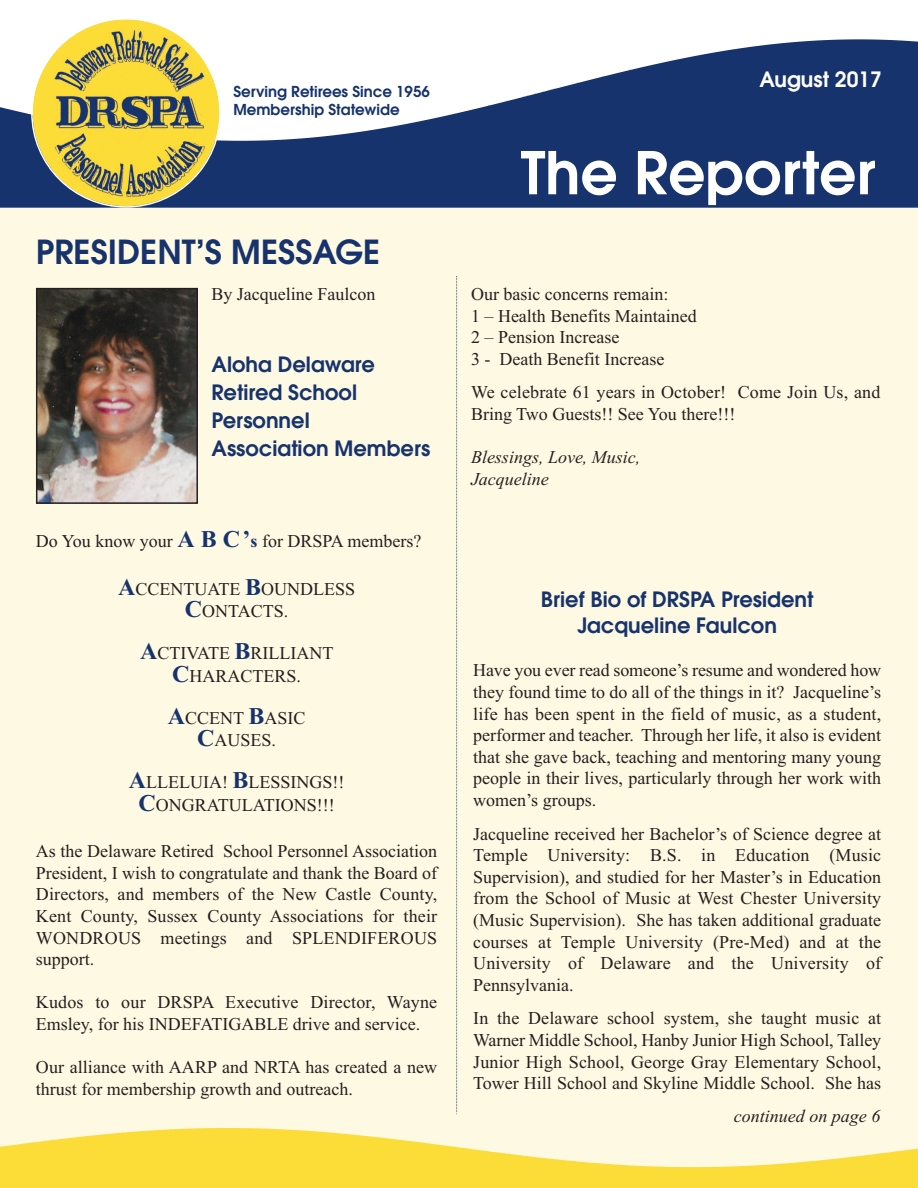
<style>
.page{position:relative;width:918px;height:1188px;background:#fff}
.page>*{position:absolute;margin:0;border:0;box-sizing:border-box;transform-origin:0 0}
.t1{font:600 58.5px "Avant Garde";color:#fff}
.t2{font:600 33px "Avant Garde";color:#17336d}
.t3{font:600 21px/28.2px "Avant Garde";color:#17336d;text-align:center}
.t4{font:600 21px "Avant Garde";color:#fff}
.t5{font:18px/21.6px "Times New Roman";color:#231f20;text-align:justify}
.t6{font:italic 18px/21.6px "Times New Roman";color:#231f20}
.t7{font:600 15px/18px "Avant Garde";color:#17336d}
.s1{font-weight:700;font-size:24px;color:#17336d}
.s2{font-weight:700;color:#17336d}
</style>
<div class="page">
<div style="left:0;top:194px;width:918px;height:994px;background:#fef9e2"></div>
<svg style="left:0;top:39px;width:918px;height:169px;fill:#17336d"></svg>
<svg style="left:0;top:1128px;width:918px;height:60px;fill:#fcdc37"></svg>
<svg style="left:31px;top:19px;width:190px;height:189px;background:#b9ae62"></svg>
<svg style="left:456px;top:276px;width:1px;height:839px"></svg>
<img style="left:39px;top:291px;width:156px;height:210px">
<div style="left:36px;top:288px;width:162px;height:216px;border:2px solid #231f20"></div>
<p class="t7" style="left:233px;top:84px;width:198px">Serving Retirees Since 1956<br>Membership Statewide</p>
<h2 class="t2" style="left:36px;top:240px;width:346px">PRESIDENT’S MESSAGE</h2>
<p class="t5" style="left:211px;top:283px;width:165px">By Jacqueline Faulcon</p>
<p class="t3" style="left:211px;top:352px;width:220px;text-align:left">Aloha Delaware<br>Retired School<br>Personnel<br>Association Members</p>
<p class="t5" style="left:36px;top:530px;width:387px">Do You know your <span class="s1">A B C’</span><span class="s2">s</span> for DRSPA members?</p>
<p class="t5" style="left:118px;top:577px;width:238px;line-height:22.5px;text-align:center"><span class="s1">A</span>CCENTUATE <span class="s1">B</span>OUNDLESS<br><span class="s1">C</span>ONTACTS.</p>
<p class="t5" style="left:140px;top:642px;width:195px;line-height:22.5px;text-align:center"><span class="s1">A</span>CTIVATE <span class="s1">B</span>RILLIANT<br><span class="s1">C</span>HARACTERS.</p>
<p class="t5" style="left:168px;top:706px;width:139px;line-height:22.5px;text-align:center"><span class="s1">A</span>CCENT <span class="s1">B</span>ASIC<br><span class="s1">C</span>AUSES.</p>
<p class="t5" style="left:129px;top:771px;width:217px;line-height:22.5px;text-align:center"><span class="s1">A</span>LLELUIA! <span class="s1">B</span>LESSINGS!!<br><span class="s1">C</span>ONGRATULATIONS!!!</p>
<p class="t5" style="left:36px;top:840px;width:403px">As the Delaware Retired School Personnel Association President, I wish to congratulate and thank the Board of Directors, and members of the New Castle County, Kent County, Sussex County Associations for their WONDROUS meetings and SPLENDIFEROUS support.</p>
<p class="t5" style="left:36px;top:991px;width:403px">Kudos to our DRSPA Executive Director, Wayne<br>Emsley, for his INDEFATIGABLE drive and service.</p>
<p class="t5" style="left:36px;top:1056px;width:403px">Our alliance with AARP and NRTA has created a new thrust for membership growth and outreach.</p>
<p class="t4" style="left:759px;top:72px;width:124px">August 2017</p>
<h1 class="t1" style="left:521px;top:151px;width:356px">The Reporter</h1>
<p class="t5" style="left:471px;top:283px;width:227px;text-align:left">Our basic concerns remain:<br>1 – Health Benefits Maintained<br>2 – Pension Increase<br>3 - Death Benefit Increase</p>
<p class="t5" style="left:471px;top:381px;width:411px">We celebrate 61 years in October! Come Join Us, and<br>Bring Two Guests!! See You there!!!</p>
<p class="t6" style="left:471px;top:446px;width:171px">Blessings, Love, Music,<br>Jacqueline</p>
<p class="t3" style="left:541px;top:589px;width:274px;line-height:25.2px">Brief Bio of DRSPA President<br>Jacqueline Faulcon</p>
<p class="t5" style="left:473px;top:659px;width:410px">Have you ever read someone’s resume and wondered how they found time to do all of the things in it? Jacqueline’s life has been spent in the field of music, as a student, performer and teacher. Through her life, it also is evident that she gave back, teaching and mentoring many young people in their lives, particularly through her work with women’s groups.</p>
<p class="t5" style="left:473px;top:823px;width:410px">Jacqueline received her Bachelor’s of Science degree at Temple University: B.S. in Education (Music Supervision), and studied for her Master’s in Education from the School of Music at West Chester University (Music Supervision). She has taken additional graduate courses at Temple University (Pre-Med) and at the University of Delaware and the University of Pennsylvania.</p>
<p class="t5" style="left:473px;top:1007px;width:410px">In the Delaware school system, she taught music at Warner Middle School, Hanby Junior High School, Talley Junior High School, George Gray Elementary School, Tower Hill School and Skyline Middle School. She has</p>
<p class="t6" style="left:734px;top:1105px;width:148px">continued on page 6</p>
</div>
